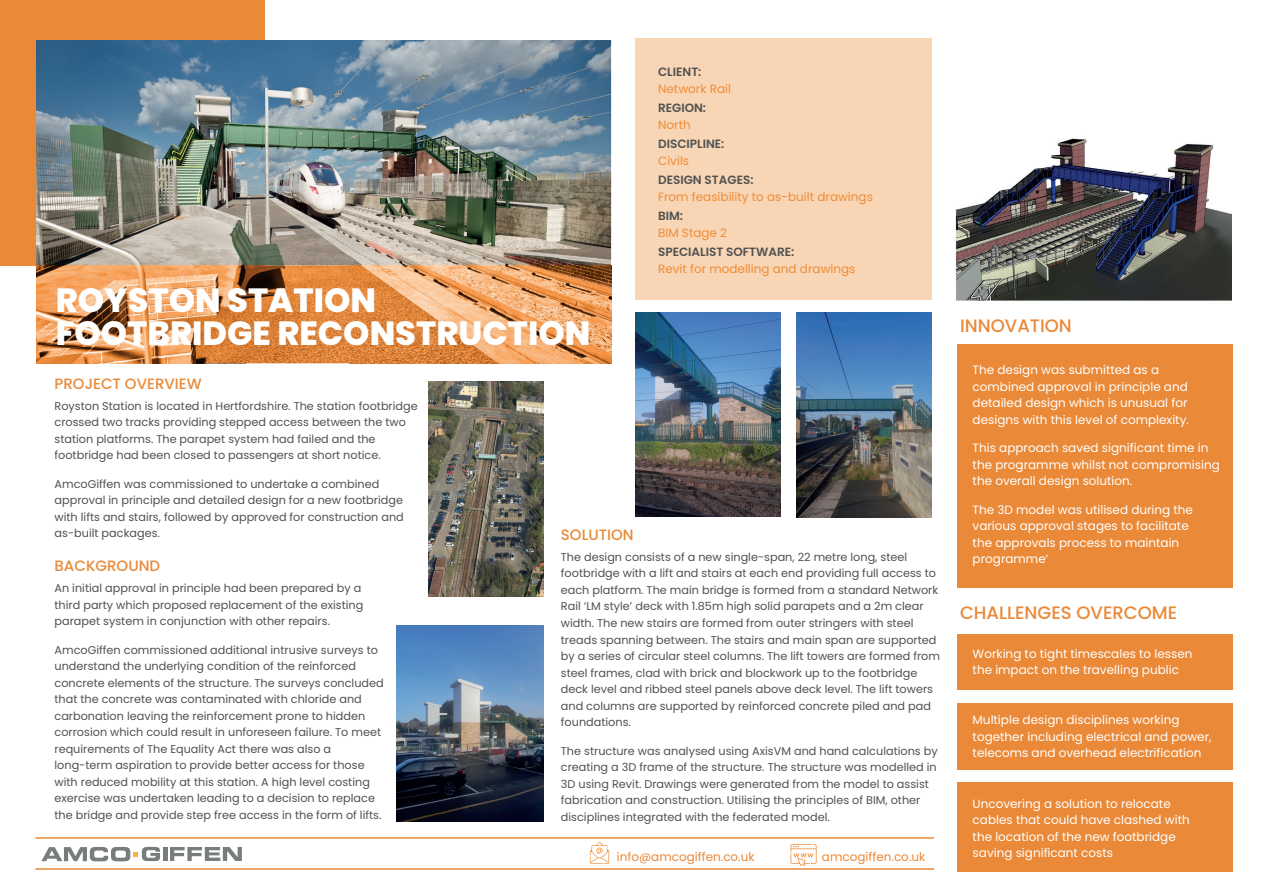
<style>
.page{position:relative;width:1263px;height:893px;background:#fff}
.page>*{position:absolute;margin:0;border:0;box-sizing:border-box;transform-origin:0 0}
.t1{font:800 33.45px/33px "Poppins";color:#fff}
.t2{font:500 18px "Poppins";color:#ea8937}
.t3{font:500 15px "Poppins";color:#ea8937}
.t4{font:12px/16.5px "Poppins";color:#fff}
.t5{font:12px "Poppins";color:#ef8d37}
.t6{font:600 12px "Poppins";color:#4f5252}
.t7{font:12px "Poppins";color:#ea8937}
.t8{font:11.25px/16.5px "Poppins";color:#4f5252}
</style>
<div class="page">
<div style="left:0;top:0;width:264px;height:265px;background:#ea8937"></div>
<img style="left:264px;top:40px;width:295px;height:215px">
<img style="left:559px;top:40px;width:52px;height:225px">
<img style="left:264px;top:255px;width:295px;height:10px">
<img style="left:36px;top:363px;width:209px;height:1px">
<img style="left:36px;top:40px;width:228px;height:225px">
<img style="left:36px;top:265px;width:575px;height:98px">
<img style="left:36px;top:265px;width:228px;height:1px">
<div style="left:957px;top:634px;width:275px;height:55px;background:#ea8937"></div>
<div style="left:635px;top:39px;width:296px;height:261px;background:#f8d5b4"></div>
<div style="left:957px;top:344px;width:275px;height:243px;background:#ea8937"></div>
<div style="left:957px;top:703px;width:275px;height:67px;background:#ea8937"></div>
<div style="left:957px;top:783px;width:275px;height:89px;background:#ea8937"></div>
<hr style="left:35px;top:837px;width:899px;height:2px;background:#ea8937">
<hr style="left:35px;top:868px;width:899px;height:2px;background:#ea8937">
<hr style="left:163px;top:847px;width:4px;height:14px;background:#777c7d">
<svg style="left:170px;top:847px;width:72px;height:14px"></svg>
<svg style="left:41px;top:847px;width:119px;height:14px"></svg>
<svg style="left:590px;top:842px;width:19px;height:22px"></svg>
<svg style="left:790px;top:844px;width:26px;height:22px"></svg>
<img style="left:955px;top:138px;width:276px;height:162px">
<img style="left:429px;top:381px;width:115px;height:216px">
<img style="left:397px;top:625px;width:147px;height:196px">
<img style="left:797px;top:312px;width:134px;height:205px">
<img style="left:635px;top:312px;width:145px;height:205px">
<h1 class="t1" style="left:56px;top:284px;width:536px">ROYSTON STATION<br>FOOTBRIDGE RECONSTRUCTION</h1>
<h3 class="t3" style="left:55px;top:375px;width:149px">PROJECT OVERVIEW</h3>
<p class="t8" style="left:55px;top:397px;width:365px">Royston Station is located in Hertfordshire. The station footbridge crossed two tracks providing stepped access between the two station platforms. The parapet system had failed and the footbridge had been closed to passengers at short notice.</p>
<p class="t8" style="left:55px;top:475px;width:351px">AmcoGiffen was commissioned to undertake a combined approval in principle and detailed design for a new footbridge with lifts and stairs, followed by approved for construction and as-built packages.</p>
<h3 class="t3" style="left:561px;top:526px;width:74px">SOLUTION</h3>
<p class="t6" style="left:658px;top:65px;width:45px">CLIENT:</p>
<p class="t5" style="left:658px;top:81px;width:74px">Network Rail</p>
<p class="t6" style="left:658px;top:101px;width:50px">REGION:</p>
<p class="t5" style="left:658px;top:117px;width:34px">North</p>
<p class="t6" style="left:658px;top:137px;width:68px">DISCIPLINE:</p>
<p class="t5" style="left:658px;top:153px;width:33px">Civils</p>
<p class="t6" style="left:658px;top:173px;width:97px">DESIGN STAGES:</p>
<p class="t5" style="left:658px;top:189px;width:216px">From feasibility to as-built drawings</p>
<p class="t6" style="left:658px;top:209px;width:26px">BIM:</p>
<p class="t5" style="left:658px;top:225px;width:71px">BIM Stage 2</p>
<p class="t6" style="left:658px;top:245px;width:138px">SPECIALIST SOFTWARE:</p>
<p class="t5" style="left:658px;top:261px;width:199px">Revit for modelling and drawings</p>
<h3 class="t3" style="left:55px;top:557px;width:107px">BACKGROUND</h3>
<p class="t8" style="left:55px;top:580px;width:310px">An initial approval in principle had been prepared by a third party which proposed replacement of the existing parapet system in conjunction with other repairs.</p>
<p class="t8" style="left:55px;top:641px;width:331px">AmcoGiffen commissioned additional intrusive surveys to understand the underlying condition of the reinforced concrete elements of the structure. The surveys concluded that the concrete was contaminated with chloride and carbonation leaving the reinforcement prone to hidden corrosion which could result in unforeseen failure. To meet requirements of The Equality Act there was also a long-term aspiration to provide better access for those with reduced mobility at this station. A high level costing exercise was undertaken leading to a decision to replace the bridge and provide step free access in the form of lifts.</p>
<p class="t8" style="left:561px;top:549px;width:381px">The design consists of a new single-span, 22 metre long, steel footbridge with a lift and stairs at each end providing full access to each platform. The main bridge is formed from a standard Network Rail ‘LM style’ deck with 1.85m high solid parapets and a 2m clear width. The new stairs are formed from outer stringers with steel treads spanning between. The stairs and main span are supported by a series of circular steel columns. The lift towers are formed from steel frames, clad with brick and blockwork up to the footbridge deck level and ribbed steel panels above deck level. The lift towers and columns are supported by reinforced concrete piled and pad foundations.</p>
<p class="t8" style="left:561px;top:742px;width:378px">The structure was analysed using AxisVM and hand calculations by creating a 3D frame of the structure. The structure was modelled in 3D using Revit. Drawings were generated from the model to assist fabrication and construction. Utilising the principles of BIM, other disciplines integrated with the federated model.</p>
<p class="t7" style="left:617px;top:850px;width:139px">info@amcogiffen.co.uk</p>
<p class="t7" style="left:822px;top:850px;width:105px">amcogiffen.co.uk</p>
<h2 class="t2" style="left:960px;top:315px;width:113px">INNOVATION</h2>
<p class="t4" style="left:973px;top:362px;width:218px">The design was submitted as a combined approval in principle and detailed design which is unusual for designs with this level of complexity.</p>
<p class="t4" style="left:973px;top:440px;width:249px">This approach saved significant time in the programme whilst not compromising the overall design solution.</p>
<p class="t4" style="left:973px;top:501px;width:222px">The 3D model was utilised during the various approval stages to facilitate the approvals process to maintain programme’</p>
<h2 class="t2" style="left:960px;top:602px;width:219px">CHALLENGES OVERCOME</h2>
<p class="t4" style="left:973px;top:645px;width:221px">Working to tight timescales to lessen the impact on the travelling public</p>
<p class="t4" style="left:973px;top:712px;width:240px">Multiple design disciplines working together including electrical and power, telecoms and overhead electrification</p>
<p class="t4" style="left:973px;top:795px;width:219px">Uncovering a solution to relocate cables that could have clashed with the location of the new footbridge saving significant costs</p>
</div>
